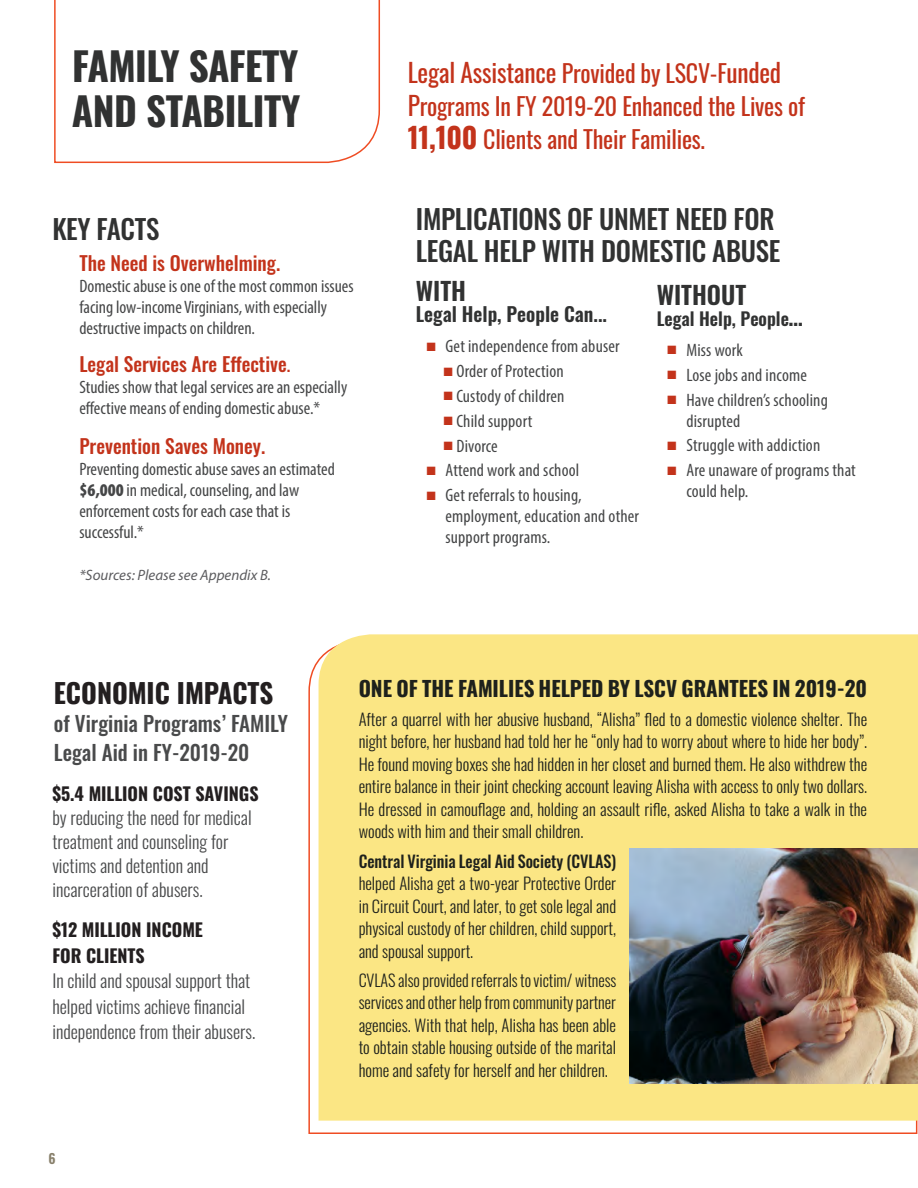
<style>
.page{position:relative;width:918px;height:1188px;background:#fff}
.page>*{position:absolute;margin:0;border:0;box-sizing:border-box;transform-origin:0 0}
.Header_intro_nested{font:700 39px/45px "Oswald";letter-spacing:-.015em;color:#313232}
.Header_intro_nested-2{font:500 27px/31.5px "Oswald";letter-spacing:-.01em;color:#313232}
.Body__Intro_LargeTex{font:700 27px "Oswald";color:#231f20}
.Header_intro_nested-3{font:25.5px "Oswald";letter-spacing:-.01em;color:#c3331b}
.body_sans{font:600 24.75px "Oswald";color:#313232}
.Header_intro_nested-4{font:24px/33px "Oswald";letter-spacing:-.01em;color:#c3331b}
.story_text{font:700 21px "Oswald";color:#1e211c}
.Body__Intro_LargeTex-2{font:500 21px/28.5px "Oswald";color:#494a4b}
.Body{font:500 19.5px "Oswald";color:#c3331b}
.body_sans-2{font:600 19.5px "Oswald";color:#313232}
.Body-2{font:condensed 18px/21px "Myriad Pro";color:#454647}
.Body__Intro_LargeTex-3{font:300 18px/24px "Oswald";color:#494a4b}
.Body__Intro_LargeTex-4{font:700 18px/25.5px "Oswald";color:#231f20}
.body_sans-3{font:600 18px "Oswald";color:#313232}
.story_text-2{font:300 16.5px/22.5px "Oswald";color:#1e211c;text-align:justify}
.Body-3{font:italic 15px "Myriad Pro";color:#5c5c5f}
.t1{font:600 13.5px "Oswald";color:#88806b}
.s1{font-size:16.5px}
.s2{font-weight:900}
.s3{font-size:24px}
.s4{font-size:25.5px}
.s5{font-weight:700;font-size:28.5px}
.s6{font-family:"Arial";font-weight:700;font-stretch:normal;color:#c3331b}
.s7{font-size:21.75px}
.s8{font-weight:500}
</style>
<div class="page">
<svg style="left:54px;top:0;width:326px;height:164px"></svg>
<svg style="left:308px;top:658px;width:610px;height:476px"></svg>
<div style="left:319px;top:634px;width:599px;height:487px;background:#fbe684"></div>
<img style="left:630px;top:848px;width:287px;height:235px">
<p class="Header_intro_nested" style="left:72px;top:40px;width:230px">FAMILY SAFETY<br>AND STABILITY</p>
<p class="Header_intro_nested-2" style="left:52px;top:211px;width:109px">KEY FACTS</p>
<p class="Body" style="left:79px;top:246px;width:202px">The Need is Overwhelming.</p>
<p class="Body-2" style="left:79px;top:276px;width:276px">Domestic abuse is one of the most common issues facing low-income Virginians, with especially destructive impacts on children.</p>
<p class="Body" style="left:79px;top:347px;width:213px">Legal Services Are Effective<span class="s1">.</span></p>
<p class="Body-2" style="left:79px;top:376px;width:269px">Studies show that legal services are an especially effective means of ending domestic abuse.*</p>
<p class="Body" style="left:79px;top:428px;width:187px">Prevention Saves Money.</p>
<p class="Body-2" style="left:79px;top:458px;width:257px">Preventing domestic abuse saves an estimated <span class="s2">$6,000</span> in medical, counseling, and law enforcement costs for each case that is successful.*</p>
<p class="Body-3" style="left:79px;top:565px;width:193px">*Sources: Please see Appendix B.</p>
<p class="Header_intro_nested-3" style="left:408px;top:50px;width:375px">Legal Assistance <span class="s3">Provided by LSCV-F</span>unded</p>
<p class="Header_intro_nested-4" style="left:408px;top:88px;width:399px"><span class="s4">P</span>rograms In FY 2019-20 Enhanced the Lives of<br><span class="s5">11,100</span> Clients and Their Families.</p>
<p class="Header_intro_nested-2" style="left:416px;top:201px;width:366px">IMPLICATIONS OF UNMET NEED FOR<br>LEGAL HELP WITH DOMESTIC ABUSE</p>
<p class="body_sans" style="left:416px;top:269px;width:52px">WITH</p>
<p class="body_sans-2" style="left:416px;top:297px;width:193px">Legal Help, People Can...</p>
<p class="Body-2" style="left:426px;top:336px;width:195px"><span class="s6">■</span> Get independence from abuser</p>
<p class="Body-2" style="left:443px;top:360px;width:122px"><span class="s6">■</span>Order of Protection</p>
<p class="Body-2" style="left:443px;top:385px;width:123px"><span class="s6">■</span>Custody of children</p>
<p class="Body-2" style="left:443px;top:410px;width:91px"><span class="s6">■</span>Child support</p>
<p class="Body-2" style="left:443px;top:435px;width:56px"><span class="s6">■</span>Divorce</p>
<p class="Body-2" style="left:426px;top:460px;width:155px"><span class="s6">■</span> Attend work and school</p>
<p class="Body-2" style="left:446px;top:485px;width:195px;text-indent:-20px"><span class="s6">■</span> Get referrals to housing, employment, education and other support programs.</p>
<p class="body_sans" style="left:657px;top:273px;width:91px">WITHOUT</p>
<p class="body_sans-3" style="left:657px;top:303px;width:148px">Legal Help, People<span class="s7">…</span></p>
<p class="Body-2" style="left:667px;top:339px;width:78px"><span class="s6">■</span> Miss work</p>
<p class="Body-2" style="left:667px;top:364px;width:142px"><span class="s6">■</span> Lose jobs and income</p>
<p class="Body-2" style="left:686px;top:389px;width:143px;text-indent:-20px"><span class="s6">■</span> Have children’s schooling disrupted</p>
<p class="Body-2" style="left:667px;top:435px;width:155px"><span class="s6">■</span> Struggle with addiction</p>
<p class="Body-2" style="left:686px;top:460px;width:171px;text-indent:-20px"><span class="s6">■</span> Are unaware of programs that could help.</p>
<p class="Body__Intro_LargeTex" style="left:54px;top:669px;width:221px">ECONOMIC IMPACTS</p>
<p class="Body__Intro_LargeTex-2" style="left:54px;top:707px;width:236px">of Virginia Programs’ FAMILY<br>Legal Aid in FY-2019-20</p>
<p class="Body__Intro_LargeTex-4" style="left:52px;top:779px;width:208px">$5.4 MILLION COST SAVINGS</p>
<p class="Body__Intro_LargeTex-3" style="left:52px;top:804px;width:201px">by reducing the need for medical treatment and counseling for victims and detention and incarceration of abusers.</p>
<p class="Body__Intro_LargeTex-4" style="left:52px;top:915px;width:152px">$12 MILLION INCOME<br>FOR CLIENTS</p>
<p class="Body__Intro_LargeTex-3" style="left:52px;top:966px;width:204px;line-height:25.5px">In child and spousal support that helped victims achieve financial independence from their abusers.</p>
<p class="t1" style="left:49px;top:1147px;width:9px">6</p>
<p class="story_text" style="left:359px;top:669px;width:510px">ONE OF THE FAMILIES HELPED BY LSCV GRANTEES IN 2019-20</p>
<p class="story_text-2" style="left:359px;top:706px;width:510px">After a quarrel with her abusive husband, “Alisha” fled to a domestic violence shelter. The night before, her husband had told her he “only had to worry about where to hide her body”.<br>He found moving boxes she had hidden in her closet and burned them. He also withdrew the entire balance in their joint checking account leaving Alisha with access to only two dollars.<br>He dressed in camouflage and, holding an assault rifle, asked Alisha to take a walk in the woods with him and their small children.</p>
<p class="story_text-2" style="left:359px;top:848px;width:259px"><span class="s8">Central Virginia Legal Aid Society (CVLAS) </span>helped Alisha get a two-year Protective Order in Circuit Court, and later, to get sole legal and physical custody of her children, child support, and spousal support.</p>
<p class="story_text-2" style="left:359px;top:967px;width:259px">CVLAS also provided referrals to victim/ witness services and other help from community partner agencies. With that help, Alisha has been able to obtain stable housing outside of the marital home and safety for herself and her children.</p>
</div>
